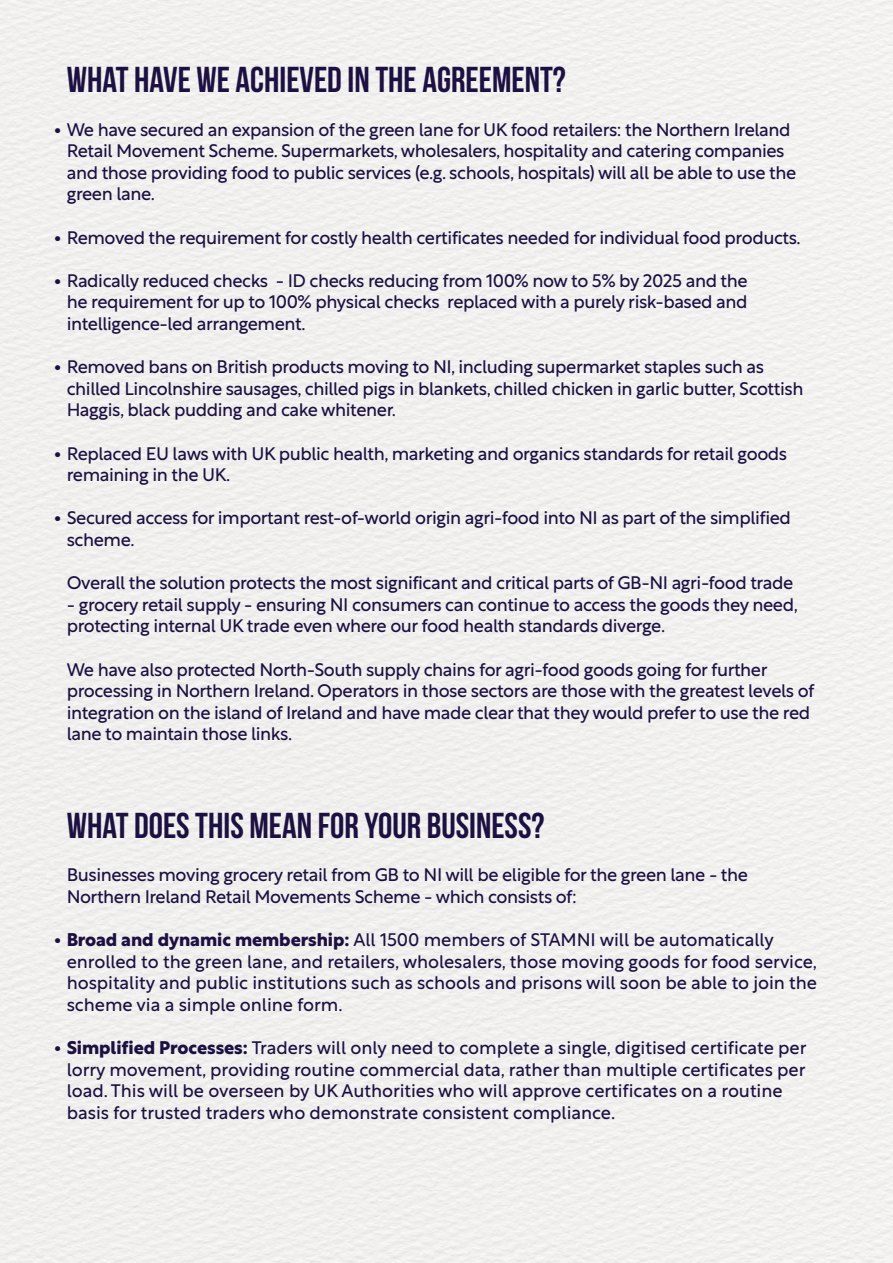
<style>
.page{position:relative;width:893px;height:1263px;background:#fff}
.page>*{position:absolute;margin:0;border:0;box-sizing:border-box;transform-origin:0 0}
.t1{font:36px "Bebas Neue";color:#1f1247}
.t2{font:18px/21.6px "Rustica";letter-spacing:-.025em;color:#1f1247}
.t3{font:18px/21.6px "Rustica";letter-spacing:-.005em;color:#1f1247}
.s1{font-weight:700}
.s2{font-weight:900;font-size:15px;color:#fff}
</style>
<div class="page">
<h1 class="t1" style="left:67px;top:60px;width:501px">WHAT HAVE WE ACHIEVED IN THE AGREEMENT?</h1>
<p class="t2" style="left:67px;top:116px;width:731px;text-indent:-13px"><span class="s1">•</span> We have secured an expansion of the green lane for UK food retailers: the Northern Ireland Retail Movement Scheme. Supermarkets, wholesalers, hospitality and catering companies and those providing food to public services (e.g. schools, hospitals) will all be able to use the green lane.</p>
<p class="t2" style="left:54px;top:224px;width:748px"><span class="s1">•</span> Removed the requirement for costly health certificates needed for individual food products.</p>
<p class="t2" style="left:67px;top:268px;width:682px;text-align:justify;text-indent:-13px"><span class="s1">•</span> Radically reduced checks - ID checks reducing from 100% now to 5% by 2025 and the he requirement for up to 100% physical checks replaced with a purely risk-based and intelligence-led arrangement.</p>
<p class="t2" style="left:67px;top:354px;width:738px;text-indent:-13px"><span class="s1">•</span> Removed bans on British products moving to NI, including supermarket staples such as chilled Lincolnshire sausages, chilled pigs in blankets, chilled chicken in garlic butter, Scottish<br>Haggis, black pudding and cake whitener.</p>
<p class="t2" style="left:67px;top:440px;width:722px;text-indent:-13px"><span class="s1">•</span> Replaced EU laws with UK public health, marketing and organics standards for retail goods remaining in the UK.</p>
<p class="t2" style="left:67px;top:505px;width:726px;text-indent:-13px"><span class="s1">•</span> Secured access for important rest-of-world origin agri-food into NI as part of the simplified scheme.</p>
<p class="t2" style="left:54px;top:570px;width:741px"><span class="s2">•</span> Overall the solution protects the most significant and critical parts of GB-NI agri-food trade</p>
<p class="t2" style="left:67px;top:592px;width:733px">- grocery retail supply - ensuring NI consumers can continue to access the goods they need, protecting internal UK trade even where our food health standards diverge.</p>
<p class="t2" style="left:67px;top:656px;width:749px;text-indent:-13px"><span class="s2">•</span> We have also protected North-South supply chains for agri-food goods going for further processing in Northern Ireland. Operators in those sectors are those with the greatest levels of integration on the island of Ireland and have made clear that they would prefer to use the red lane to maintain those links.</p>
<h1 class="t1" style="left:67px;top:806px;width:479px">WHAT DOES THIS MEAN FOR YOUR BUSINESS?</h1>
<p class="t2" style="left:67px;top:862px;width:683px;text-indent:-13px"><span class="s2">•</span> Businesses moving grocery retail from GB to NI will be eligible for the green lane - the<br>Northern Ireland Retail Movements Scheme - which consists of:</p>
<p class="t3" style="left:67px;top:927px;width:752px;text-indent:-13px"><span class="s1">• Broad and dynamic membership:</span> All 1500 members of STAMNI will be automatically enrolled to the green lane, and retailers, wholesalers, those moving goods for food service, hospitality and public institutions such as schools and prisons will soon be able to join the scheme via a simple online form.</p>
<p class="t3" style="left:67px;top:1035px;width:741px;text-indent:-13px"><span class="s1">• Simplified Processes:</span> Traders will only need to complete a single, digitised certificate per lorry movement, providing routine commercial data, rather than multiple certificates per load. This will be overseen by UK Authorities who will approve certificates on a routine basis for trusted traders who demonstrate consistent compliance.</p>
</div>
